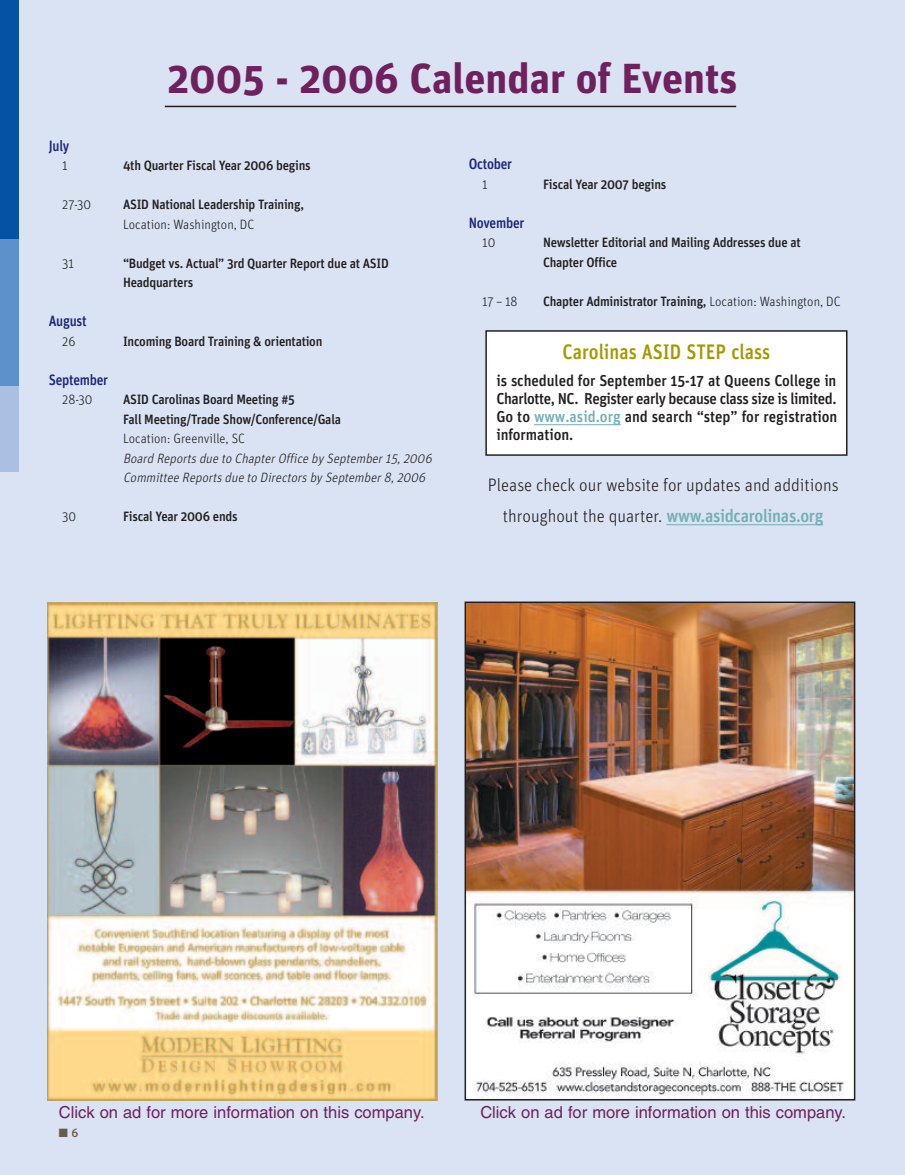
<style>
.page{position:relative;width:905px;height:1175px;background:#fff}
.page>*{position:absolute;margin:0;border:0;box-sizing:border-box;transform-origin:0 0}
.t1{font:700 42px "Unit";color:#6f205e}
.t2{font:500 21px "Unit";color:#a49901;scale:.9 1}
.t3{font:300 18px/31.5px "Unit";color:#231f20;text-align:center;scale:.95 1}
.t4{font:16.5px "Helvetica";color:#6f205e}
.t5{font:500 15.75px/18px "Unit";color:#231f20;text-align:justify;scale:.95 1}
.t6{font:500 15px "Unit";letter-spacing:-.02em;color:#1b2677;scale:.9 1}
.t7{font:500 13.5px/19.5px "Unit";letter-spacing:-.02em;color:#231f20;scale:.95 1}
.t8{font:italic 300 13.5px/19.5px "Unit";color:#231f20;scale:.95 1}
.t9{font:300 13.5px "Unit";color:#231f20;scale:.95 1}
.t10{font:500 12px "Unit";color:#685d49}
.s1{font-weight:300}
.s2{color:#72aeb6}
.s3{font-weight:500;color:#72aeb6}
</style>
<div class="page">
<div style="left:0;top:0;width:904px;height:1174px;background:#d9e3f3"></div>
<div style="left:0;top:219px;width:19px;height:253px;background:#a9c0e3"></div>
<div style="left:0;top:199px;width:19px;height:187px;background:#5d91cc"></div>
<div style="left:0;top:0;width:19px;height:239px;background:#0551a4"></div>
<hr style="left:165px;top:106px;width:571px;height:1px;background:#231f20">
<svg style="left:666px;top:524px;width:54px;height:1px"></svg>
<hr style="left:720px;top:524px;width:47px;height:1px;background:#72aeb6">
<hr style="left:767px;top:524px;width:33px;height:1px;background:#72aeb6">
<svg style="left:800px;top:524px;width:23px;height:1px"></svg>
<img style="left:47px;top:602px;width:390px;height:498px">
<div style="left:486px;top:331px;width:360px;height:124px;background:#fff"></div>
<div style="left:485px;top:330px;width:362px;height:126px;border:2px solid #231f20"></div>
<svg style="left:534px;top:424px;width:86px;height:1px"></svg>
<img style="left:467px;top:604px;width:385px;height:493px">
<div style="left:464px;top:601px;width:391px;height:499px;border:2px solid #231f20"></div>
<h1 class="t1" style="left:167px;top:64px;width:571px">2005 - 2006 Calendar of Events</h1>
<p class="t6" style="left:49px;top:140px;width:24px">July</p>
<p class="t9" style="left:62px;top:161px;width:7px">1</p>
<p class="t7" style="left:123px;top:157px;width:199px">4th Quarter Fiscal Year 2006 begins</p>
<p class="t9" style="left:62px;top:200px;width:32px">27-30</p>
<p class="t7" style="left:123px;top:196px;width:192px">ASID National Leadership Training,</p>
<p class="t9" style="left:123px;top:219px;width:140px">Location: Washington, DC</p>
<p class="t9" style="left:62px;top:258px;width:14px">31</p>
<p class="t7" style="left:123px;top:255px;width:281px">“Budget vs. Actual” 3rd Quarter Report due at ASID<br>Headquarters</p>
<p class="t6" style="left:49px;top:316px;width:43px">August</p>
<p class="t9" style="left:62px;top:336px;width:16px">26</p>
<p class="t7" style="left:123px;top:333px;width:211px">Incoming Board Training &amp; orientation</p>
<p class="t6" style="left:49px;top:374px;width:68px">September</p>
<p class="t9" style="left:62px;top:395px;width:33px">28-30</p>
<p class="t7" style="left:123px;top:391px;width:231px">ASID Carolinas Board Meeting #5<br>Fall Meeting/Trade Show/Conference/Gala</p>
<p class="t9" style="left:123px;top:434px;width:130px">Location: Greenville, SC</p>
<p class="t8" style="left:123px;top:450px;width:329px">Board Reports due to ChapterOffice by September15,2006<br>Committee Reports due to Directors by September8,2006</p>
<p class="t9" style="left:62px;top:512px;width:16px">30</p>
<p class="t7" style="left:123px;top:508px;width:122px">Fiscal Year 2006 ends</p>
<p class="t6" style="left:468px;top:159px;width:50px">October</p>
<p class="t9" style="left:482px;top:179px;width:7px">1</p>
<p class="t7" style="left:543px;top:175px;width:131px">Fiscal Year 2007 begins</p>
<p class="t6" style="left:468px;top:217px;width:63px">November</p>
<p class="t9" style="left:482px;top:238px;width:15px">10</p>
<p class="t7" style="left:543px;top:234px;width:273px">Newsletter Editorial and Mailing Addresses due at<br>Chapter Office</p>
<p class="t9" style="left:482px;top:296px;width:39px">17 – 18</p>
<p class="t7" style="left:543px;top:292px;width:315px">Chapter Administrator Training, <span class="s1">Location: Washington, DC</span></p>
<h2 class="t2" style="left:562px;top:345px;width:232px">Carolinas ASID STEP class</h2>
<p class="t5" style="left:496px;top:373px;width:360px">is scheduled for September 15-17 at Queens College in Charlotte, NC. Register early because class size is limited.<br>Go to <span class="s2">www.asid.org</span> and search “step” for registration information.</p>
<h3 class="t3" style="left:488px;top:470px;width:371px">Please check our website for updates and additions throughout the quarter. <span class="s3">www.asidcarolinas.org</span></h3>
<p class="t4" style="left:59px;top:1105px;width:367px">Click on ad for more information on this company.</p>
<p class="t4" style="left:480px;top:1105px;width:367px">Click on ad for more information on this company.</p>
<p class="t10" style="left:59px;top:1128px;width:21px">■ 6</p>
</div>
